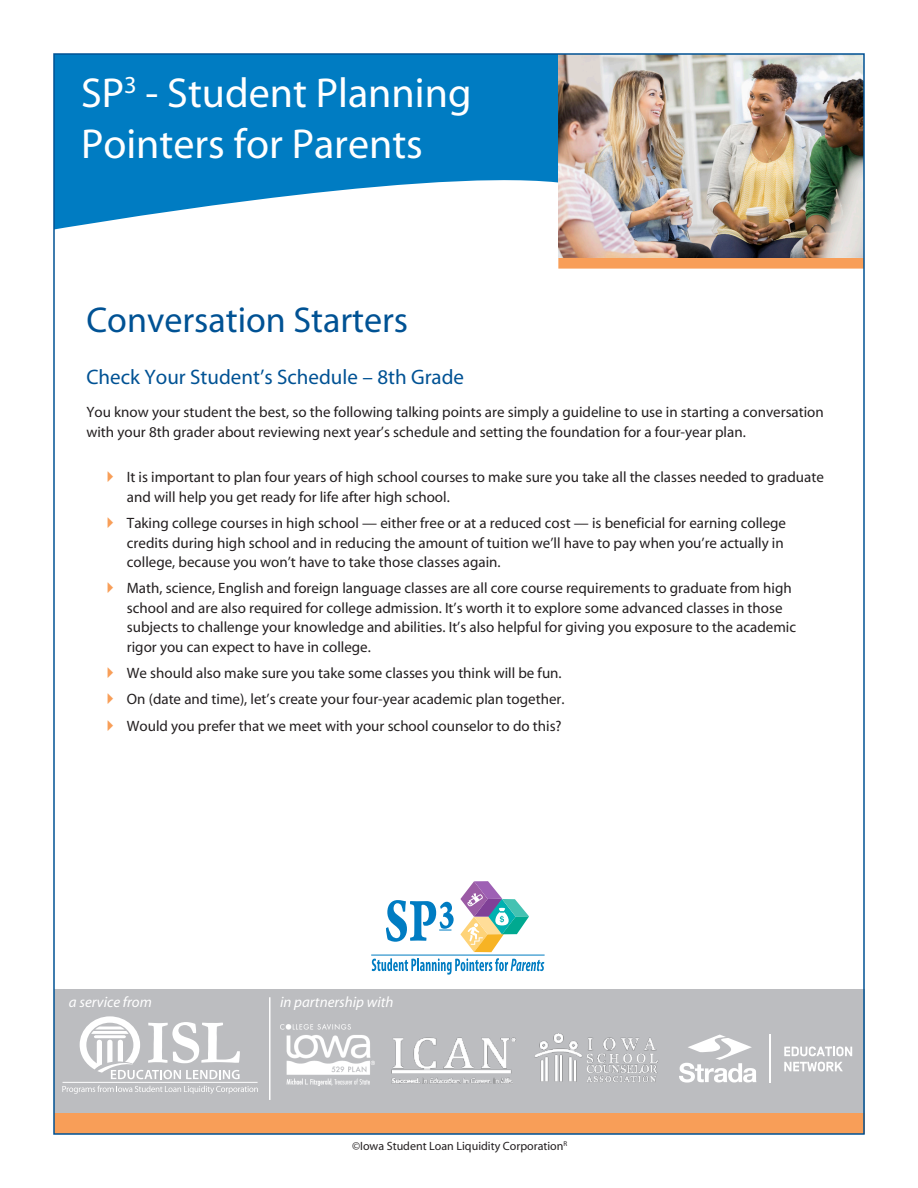
<style>
.page{position:relative;width:918px;height:1188px;background:#fff}
.page>*{position:absolute;margin:0;border:0;box-sizing:border-box;transform-origin:0 0}
.t1{font:42px/50.4px "Myriad";color:#fff}
.t2{font:36px "Myriad";color:#005294}
.t3{font:21px "Myriad";color:#005294}
.t4{font:15px/19.5px "Myriad";color:#231f20}
.t5{font:italic 15px "Myriad";color:#fff}
.t6{font:12px "Myriad";color:#231f20}
</style>
<div class="page">
<svg style="left:56px;top:56px;width:502px;height:174px;fill:#007cc2"></svg>
<div style="left:558px;top:258px;width:306px;height:11px;background:#f89e58;border:2px solid #f89e58"></div>
<div style="left:54px;top:1113px;width:811px;height:21px;background:#f89e58"></div>
<img style="left:558px;top:56px;width:304px;height:202px">
<svg style="left:372px;top:958px;width:172px;height:17px"></svg>
<hr style="left:371px;top:955px;width:174px;height:1px;background:#007cc2">
<svg style="left:460px;top:881px;width:69px;height:71px"></svg>
<svg style="left:386px;top:900px;width:68px;height:42px"></svg>
<div style="left:54px;top:989px;width:811px;height:124px;background:#bcbdc0"></div>
<img style="left:280px;top:1024px;width:95px;height:62px">
<img style="left:391px;top:1037px;width:125px;height:47px">
<svg style="left:784px;top:1047px;width:68px;height:9px"></svg>
<svg style="left:784px;top:1062px;width:59px;height:9px"></svg>
<svg style="left:679px;top:1035px;width:78px;height:48px"></svg>
<hr style="left:769px;top:1034px;width:1px;height:49px;background:#fff">
<hr style="left:269px;top:997px;width:2px;height:103px;background:#fff">
<img style="left:535px;top:1033px;width:123px;height:50px">
<svg style="left:80px;top:1016px;width:160px;height:63px"></svg>
<hr style="left:63px;top:1082px;width:195px;height:1px;background:#fff">
<svg style="left:62px;top:1086px;width:196px;height:8px"></svg>
<p class="t1" style="left:81px;top:70px;width:392px">SP<sup>3</sup> - Student Planning<br>Pointers for Parents</p>
<p class="t2" style="left:86px;top:302px;width:323px">Conversation Starters</p>
<p class="t3" style="left:86px;top:367px;width:379px">Check Your Student’s Schedule – 8th Grade</p>
<p class="t4" style="left:86px;top:403px;width:739px">You know your student the best, so the following talking points are simply a guideline to use in starting a conversation with your 8th grader about reviewing next year’s schedule and setting the foundation for a four-year plan.</p>
<p class="t4" style="left:127px;top:468px;width:699px">It is important to plan four years of high school courses to make sure you take all the classes needed to graduate and will help you get ready for life after high school.</p>
<p class="t4" style="left:127px;top:514px;width:661px">Taking college courses in high school — either free or at a reduced cost — is beneficial for earning college credits during high school and in reducing the amount of tuition we’ll have to pay when you’re actually in college, because you won’t have to take those classes again.</p>
<p class="t4" style="left:127px;top:579px;width:671px">Math, science, English and foreign language classes are all core course requirements to graduate from high school and are also required for college admission. It’s worth it to explore some advanced classes in those subjects to challenge your knowledge and abilities. It’s also helpful for giving you exposure to the academic rigor you can expect to have in college.</p>
<p class="t4" style="left:127px;top:664px;width:436px">We should also make sure you take some classes you think will be fun.</p>
<p class="t4" style="left:127px;top:690px;width:439px">On (date and time), let’s create your four-year academic plan together.</p>
<p class="t4" style="left:127px;top:717px;width:436px">Would you prefer that we meet with your school counselor to do this?</p>
<p class="t5" style="left:69px;top:995px;width:84px">a service from</p>
<p class="t5" style="left:280px;top:995px;width:115px">in partnership with</p>
<p class="t6" style="left:352px;top:1140px;width:217px">©Iowa Student Loan Liquidity Corporation<sup>R</sup></p>
</div>
